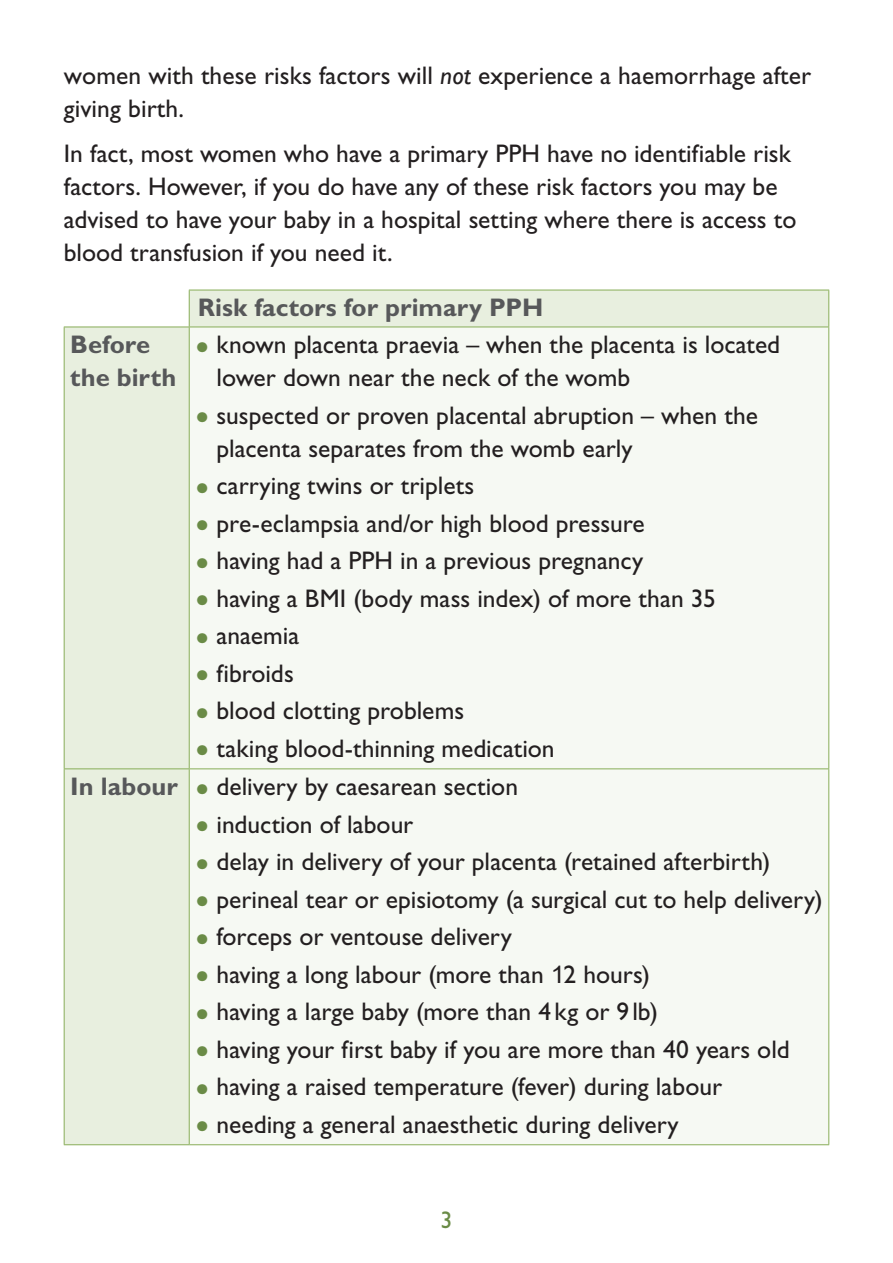
<style>
.page{position:relative;width:893px;height:1263px;background:#fff}
.page>*{position:absolute;margin:0;border:0;box-sizing:border-box;transform-origin:0 0}
.PI_body_text{font:25.5px/33px "Gill Sans";color:#231f20}
.PI_body_text-2{font:700 25.5px/33px "Gill Sans";color:#57585a}
.PI_page_number{font:24px "Gill Sans";color:#6a8b46}
.s1{font-style:italic}
.s2{font-size:40.5px;color:#6a8b46}
.s3{font-family:"Arial";font-size:24.15px}
</style>
<div class="page">
<div style="left:64px;top:290px;width:764px;height:854px;background:#e8efdf"></div>
<div style="left:190px;top:328px;width:638px;height:816px;background:#f6f9f3"></div>
<hr style="left:64px;top:769px;width:1px;height:375px;background:#88ad58">
<hr style="left:64px;top:1144px;width:125px;height:1px;background:#88ad58">
<hr style="left:189px;top:290px;width:640px;height:1px;background:#88ad58">
<hr style="left:189px;top:290px;width:1px;height:37px;background:#88ad58">
<hr style="left:828px;top:290px;width:1px;height:37px;background:#88ad58">
<hr style="left:189px;top:327px;width:1px;height:441px;background:#88ad58">
<hr style="left:189px;top:769px;width:1px;height:375px;background:#88ad58">
<hr style="left:828px;top:769px;width:1px;height:375px;background:#88ad58">
<hr style="left:189px;top:1144px;width:640px;height:1px;background:#88ad58">
<hr style="left:64px;top:327px;width:125px;height:1px;background:#88ad58">
<hr style="left:64px;top:327px;width:1px;height:441px;background:#88ad58">
<hr style="left:189px;top:327px;width:640px;height:1px;background:#88ad58">
<hr style="left:828px;top:327px;width:1px;height:441px;background:#88ad58">
<hr style="left:64px;top:768px;width:125px;height:1px;background:#88ad58">
<hr style="left:189px;top:768px;width:640px;height:1px;background:#88ad58">
<p class="PI_body_text" style="left:64px;top:59px;width:749px">women with these risks factors will <span class="s1">not</span> experience a haemorrhage after giving birth.</p>
<p class="PI_body_text" style="left:64px;top:137px;width:734px">In fact, most women who have a primary PPH have no identifiable risk factors. However, if you do have any of these risk factors you may be advised to have your baby in a hospital setting where there is access to blood transfusion if you need it.</p>
<p class="PI_body_text-2" style="left:198px;top:291px;width:347px">Risk factors for primary PPH</p>
<p class="PI_body_text-2" style="left:70px;top:328px;width:108px">Before the birth</p>
<p class="PI_body_text" style="left:216px;top:328px;width:565px;text-indent:-21px"><span class="s2">•</span> known placenta praevia – when the placenta is located lower down near the neck of the womb</p>
<p class="PI_body_text" style="left:216px;top:399px;width:543px;text-indent:-21px"><span class="s2">•</span> suspected or proven placental abruption – when the placenta separates from the womb early</p>
<p class="PI_body_text" style="left:195px;top:469px;width:281px"><span class="s2">•</span> carrying twins or triplets</p>
<p class="PI_body_text" style="left:195px;top:507px;width:451px"><span class="s2">•</span> pre-eclampsia and/or high blood pressure</p>
<p class="PI_body_text" style="left:195px;top:544px;width:449px"><span class="s2">•</span> having had a PPH in a previous pregnancy</p>
<p class="PI_body_text" style="left:195px;top:582px;width:522px"><span class="s2">•</span> having a BMI (body mass index) of more than 35</p>
<p class="PI_body_text" style="left:195px;top:619px;width:106px"><span class="s2">•</span> anaemia</p>
<p class="PI_body_text" style="left:195px;top:657px;width:100px"><span class="s2">•</span> fibroids</p>
<p class="PI_body_text" style="left:195px;top:694px;width:270px"><span class="s2">•</span> blood clotting problems</p>
<p class="PI_body_text" style="left:195px;top:732px;width:361px"><span class="s2">•</span> taking blood-thinning medication</p>
<p class="PI_body_text-2" style="left:70px;top:770px;width:109px">In labour</p>
<p class="PI_body_text" style="left:195px;top:770px;width:324px"><span class="s2">•</span> delivery by caesarean section</p>
<p class="PI_body_text" style="left:195px;top:807px;width:220px"><span class="s2">•</span> induction of labour</p>
<p class="PI_body_text" style="left:195px;top:845px;width:577px"><span class="s2">•</span> delay in delivery of your placenta (retained afterbirth)</p>
<p class="PI_body_text" style="left:195px;top:882px;width:629px"><span class="s2">•</span> perineal tear or episiotomy (a surgical cut to help delivery)</p>
<p class="PI_body_text" style="left:195px;top:920px;width:318px"><span class="s2">•</span> forceps or ventouse delivery</p>
<p class="PI_body_text" style="left:195px;top:957px;width:456px"><span class="s2">•</span> having a long labour (more than <span class="s3">1</span>2 hours)</p>
<p class="PI_body_text" style="left:195px;top:995px;width:464px"><span class="s2">•</span> having a large baby (more than 4kg or 9lb)</p>
<p class="PI_body_text" style="left:195px;top:1032px;width:596px"><span class="s2">•</span> having your first baby if you are more than 40 years old</p>
<p class="PI_body_text" style="left:195px;top:1070px;width:528px"><span class="s2">•</span> having a raised temperature (fever) during labour</p>
<p class="PI_body_text" style="left:195px;top:1107px;width:485px"><span class="s2">•</span> needing a general anaesthetic during delivery</p>
<p class="PI_page_number" style="left:440px;top:1206px;width:13px">3</p>
</div>
